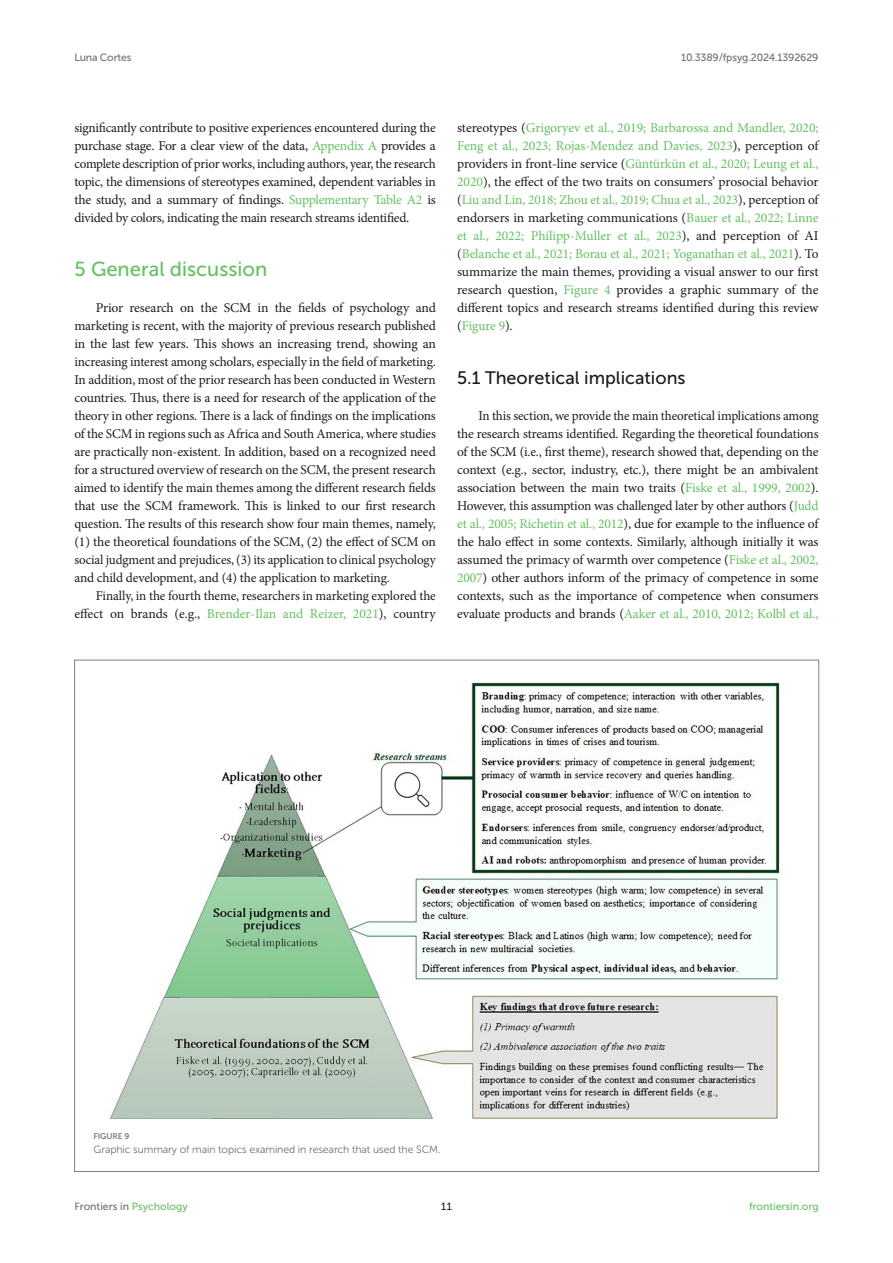
<style>
.page{position:relative;width:893px;height:1263px;background:#fff}
.page>*{position:absolute;margin:0;border:0;box-sizing:border-box;transform-origin:0 0}
.HEAD_1{font:20.25px "Museo Sans 500";color:#65c161}
.HEAD_2{font:18px "Museo Sans 500";color:#1b1c1b}
.TEXT_FLUSH{font:13.5px/18px "Minion Pro";letter-spacing:-.015em;color:#1b1c1b;text-align:justify}
.TEXT{font:13.5px/18px "Minion Pro";letter-spacing:-.01em;color:#1b1c1b;text-align:justify}
.FIG_HD{font:10.5px "Museo Sans 300";letter-spacing:-.01em;color:#706f70}
.t1{font:10.5px "Museo Sans 500";letter-spacing:-.015em;color:#706f70}
.t2{font:10.5px "Museo Sans 500";color:#65c161}
.t3{font:10.5px "Museo Sans 500";color:#1b1c1b}
.FIG_HD-2{font:8.25px "Museo Sans 700";letter-spacing:-.01em;color:#7e7f7f}
.s1{color:#65c161}
</style>
<div class="page">
<img style="left:110px;top:682px;width:670px;height:437px">
<p class="t1" style="left:74px;top:51px;width:59px">Luna Cortes</p>
<p class="t1" style="left:681px;top:51px;width:139px">10.3389/fpsyg.2024.1392629</p>
<p class="TEXT" style="left:74px;top:119px;width:363px">significantly contribute to positive experiences encountered during the purchase stage. For a clear view of the data, <span class="s1">Appendix A</span> provides a complete description of prior works, including authors, year, the research topic, the dimensions of stereotypes examined, dependent variables in the study, and a summary of findings. <span class="s1">Supplementary Table A2</span> is divided by colors, indicating the main research streams identified.</p>
<p class="HEAD_1" style="left:74px;top:258px;width:195px">5 General discussion</p>
<p class="TEXT_FLUSH" style="left:74px;top:299px;width:363px;text-indent:21px">Prior research on the SCM in the fields of psychology and marketing is recent, with the majority of previous research published in the last few years. This shows an increasing trend, showing an increasing interest among scholars, especially in the field of marketing.<br>In addition, most of the prior research has been conducted in Western countries. Thus, there is a need for research of the application of the theory in other regions. There is a lack of findings on the implications of the SCM in regions such as Africa and South America, where studies are practically non-existent. In addition, based on a recognized need for a structured overview of research on the SCM, the present research aimed to identify the main themes among the different research fields that use the SCM framework. This is linked to our first research question. The results of this research show four main themes, namely, (1) the theoretical foundations of the SCM, (2) the effect of SCM on social judgment and prejudices, (3) its application to clinical psychology and child development, and (4) the application to marketing.</p>
<p class="TEXT" style="left:74px;top:587px;width:363px;text-align:right">Finally, in the fourth theme, researchers in marketing explored the effect on brands (e.g., <span class="s1">Brender-Ilan and Reizer, 2021</span>), country</p>
<p class="TEXT" style="left:457px;top:119px;width:363px">stereotypes (<span class="s1">Grigoryev et al., 2019; Barbarossa and Mandler, 2020; Feng et al., 2023; Rojas-Mendez and Davies, 2023</span>), perception of providers in front-line service (<span class="s1">Güntürkün et al., 2020; Leung et al., 2020</span>), the effect of the two traits on consumers’ prosocial behavior (<span class="s1">Liu and Lin, 2018; Zhou et al., 2019; Chua et al., 2023</span>), perception of endorsers in marketing communications (<span class="s1">Bauer et al., 2022; Linne et al., 2022; Philipp-Muller et al., 2023</span>), and perception of AI (<span class="s1">Belanche et al., 2021; Borau et al., 2021; Yoganathan et al., 2021</span>). To summarize the main themes, providing a visual answer to our first research question, <span class="s1">Figure 4</span> provides a graphic summary of the different topics and research streams identified during this review (<span class="s1">Figure 9</span>).</p>
<p class="HEAD_2" style="left:457px;top:368px;width:230px">5.1 Theoretical implications</p>
<p class="TEXT_FLUSH" style="left:457px;top:407px;width:363px;text-indent:21px">In this section, we provide the main theoretical implications among the research streams identified. Regarding the theoretical foundations of the SCM (i.e., first theme), research showed that, depending on the context (e.g., sector, industry, etc.), there might be an ambivalent association between the main two traits (<span class="s1">Fiske et al., 1999, 2002</span>).<br>However, this assumption was challenged later by other authors (<span class="s1">Judd et al., 2005; Richetin et al., 2012</span>), due for example to the influence of the halo effect in some contexts. Similarly, although initially it was assumed the primacy of warmth over competence (<span class="s1">Fiske et al., 2002, 2007</span>) other authors inform of the primacy of competence in some contexts, such as the importance of competence when consumers evaluate products and brands (<span class="s1">Aaker et al., 2010, 2012; Kolbl et al.,</span></p>
<p class="FIG_HD-2" style="left:94px;top:1131px;width:37px">FIGURE 9</p>
<p class="FIG_HD" style="left:94px;top:1143px;width:349px">Graphic summary of main topics examined in research that used the SCM.</p>
<p class="t1" style="left:74px;top:1200px;width:115px">Frontiers in <span class="s1">Psychology</span></p>
<p class="t3" style="left:441px;top:1200px;width:12px">11</p>
<p class="t2" style="left:749px;top:1200px;width:71px">frontiersin.org</p>
</div>
